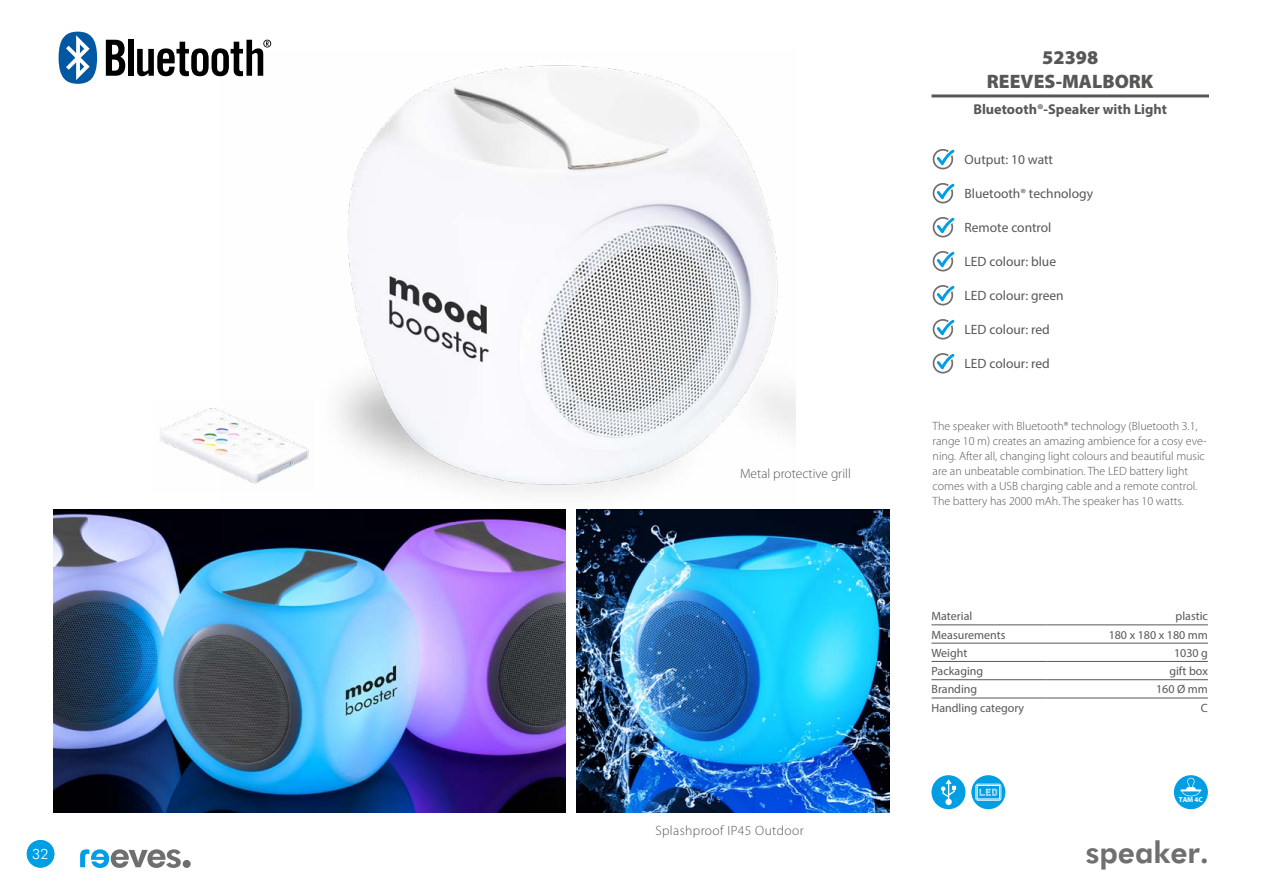
<style>
.page{position:relative;width:1263px;height:893px;background:#fff}
.page>*{position:absolute;margin:0;border:0;box-sizing:border-box;transform-origin:0 0}
.t1{font:800 30px "Futura BT";color:#706f6f}
.t2{font:900 19.5px/24px "Myriad Pro";color:#575756;text-align:center}
.t3{font:700 14.25px "Myriad Pro";color:#575756}
.t4{font:800 14.1px "Futura BT";color:#fff}
.t5{font:13.5px "Myriad Pro";color:#575756}
.t6{font:300 13.5px "Myriad Pro";letter-spacing:.02em;color:#575756}
.t7{font:300 13.5px "Myriad Pro";color:#575756}
.t8{font:300 12px/15px "Myriad Pro";color:#575756}
.t9{font:12px "Myriad Pro";color:#575756}
.t10{font:700 7.2px "Myriad Pro";color:#fff}
</style>
<div class="page">
<div style="left:1174px;top:775px;width:34px;height:34px;background:#009fe3;border-radius:50%"></div>
<svg style="left:1180px;top:778px;width:21px;height:18px"></svg>
<div style="left:931px;top:775px;width:34px;height:34px;background:#009fe3;border-radius:50%"></div>
<svg style="left:941px;top:779px;width:15px;height:26px"></svg>
<svg style="left:971px;top:775px;width:34px;height:34px"></svg>
<svg style="left:975px;top:784px;width:26px;height:17px"></svg>
<img style="left:576px;top:509px;width:314px;height:303px">
<img style="left:54px;top:509px;width:512px;height:303px">
<img style="left:220px;top:65px;width:575px;height:428px">
<svg style="left:106px;top:40px;width:19px;height:36px"></svg>
<div style="left:128px;top:40px;width:5px;height:36px;background:#000"></div>
<svg style="left:59px;top:32px;width:38px;height:52px"></svg>
<svg style="left:137px;top:40px;width:134px;height:36px"></svg>
<svg style="left:933px;top:149px;width:21px;height:20px"></svg>
<svg style="left:933px;top:183px;width:21px;height:20px"></svg>
<svg style="left:933px;top:217px;width:21px;height:20px"></svg>
<svg style="left:933px;top:251px;width:21px;height:20px"></svg>
<svg style="left:933px;top:285px;width:21px;height:20px"></svg>
<svg style="left:933px;top:319px;width:21px;height:21px"></svg>
<svg style="left:933px;top:353px;width:21px;height:21px"></svg>
<img style="left:160px;top:401px;width:154px;height:91px">
<svg style="left:80px;top:849px;width:101px;height:19px"></svg>
<div style="left:183px;top:860px;width:8px;height:8px;background:#706f6f;border-radius:50%"></div>
<div style="left:27px;top:840px;width:27px;height:28px;background:#009fe3;border-radius:50%"></div>
<hr style="left:931px;top:624px;width:115px;height:1px;background:#575756">
<hr style="left:1046px;top:624px;width:162px;height:1px;background:#575756">
<hr style="left:931px;top:643px;width:115px;height:1px;background:#575756">
<hr style="left:1046px;top:643px;width:162px;height:1px;background:#575756">
<hr style="left:931px;top:661px;width:115px;height:1px;background:#575756">
<hr style="left:1046px;top:661px;width:162px;height:1px;background:#575756">
<hr style="left:931px;top:679px;width:115px;height:1px;background:#575756">
<hr style="left:1046px;top:679px;width:162px;height:1px;background:#575756">
<hr style="left:931px;top:698px;width:115px;height:1px;background:#575756">
<hr style="left:1046px;top:698px;width:162px;height:1px;background:#575756">
<hr style="left:931px;top:94px;width:278px;height:3px;background:#575756">
<p class="t4" style="left:32px;top:846px;width:19px">32</p>
<p class="t7" style="left:740px;top:465px;width:112px">Metal protective grill</p>
<p class="t6" style="left:655px;top:822px;width:150px">Splashproof IP45 Outdoor</p>
<h2 class="t2" style="left:987px;top:45px;width:168px">52398<br>REEVES-MALBORK</h2>
<p class="t3" style="left:973px;top:100px;width:195px">Bluetooth®-Speaker with Light</p>
<p class="t5" style="left:964px;top:151px;width:90px">Output: 10 watt</p>
<p class="t5" style="left:964px;top:185px;width:130px">Bluetooth® technology</p>
<p class="t5" style="left:964px;top:219px;width:89px">Remote control</p>
<p class="t5" style="left:964px;top:253px;width:93px">LED colour: blue</p>
<p class="t5" style="left:964px;top:287px;width:101px">LED colour: green</p>
<p class="t5" style="left:964px;top:321px;width:87px">LED colour: red</p>
<p class="t5" style="left:964px;top:356px;width:87px">LED colour: red</p>
<p class="t8" style="left:932px;top:419px;width:276px">The speaker with Bluetooth® technology (Bluetooth 3.1, range 10 m) creates an amazing ambience for a cosy eve&shy;ning. After all, changing light colours and beautiful music are an unbeatable combination. The LED battery light comes with a USB charging cable and a remote control.<br>The battery has 2000 mAh. The speaker has 10 watts.</p>
<p class="t9" style="left:931px;top:609px;width:42px">Material</p>
<p class="t9" style="left:1175px;top:609px;width:34px">plastic</p>
<p class="t9" style="left:931px;top:627px;width:76px">Measurements</p>
<p class="t9" style="left:1109px;top:627px;width:101px">180 x 180 x 180 mm</p>
<p class="t9" style="left:931px;top:645px;width:37px">Weight</p>
<p class="t9" style="left:1174px;top:645px;width:35px">1030 g</p>
<p class="t9" style="left:931px;top:664px;width:53px">Packaging</p>
<p class="t9" style="left:1169px;top:664px;width:40px">gift box</p>
<p class="t9" style="left:931px;top:682px;width:47px">Branding</p>
<p class="t9" style="left:1156px;top:682px;width:53px">160 Ø mm</p>
<p class="t9" style="left:931px;top:700px;width:94px">Handling category</p>
<p class="t9" style="left:1201px;top:700px;width:8px">C</p>
<p class="t10" style="left:1179px;top:795px;width:25px">TAM 4C</p>
<h1 class="t1" style="left:1086px;top:834px;width:125px">speaker.</h1>
</div>
